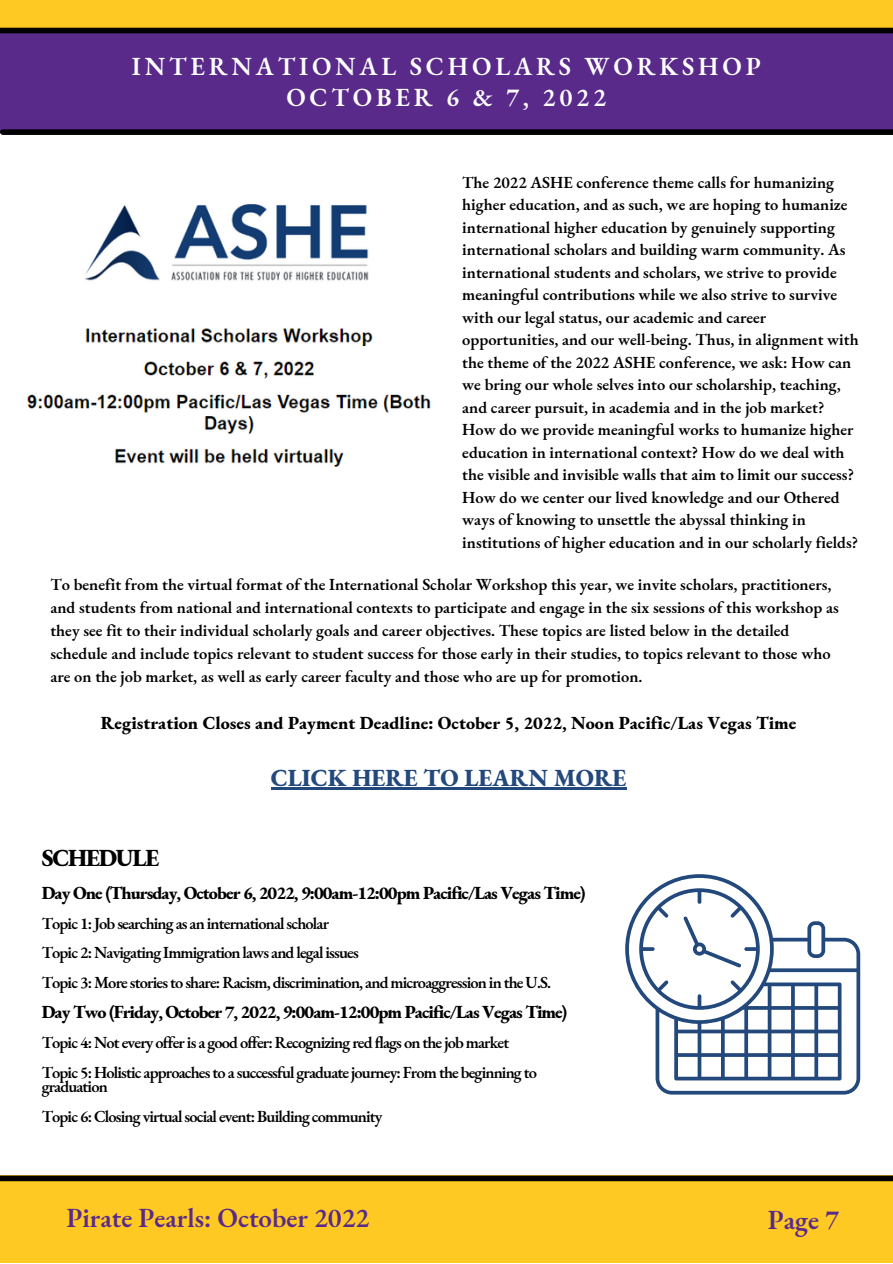
<style>
.page{position:relative;width:893px;height:1264px;background:#fff}
.page>*{position:absolute;margin:0;border:0;box-sizing:border-box;transform-origin:0 0}
.t1{font:600 27px "EB Garamond";color:#592a8a}
.t2{font:600 25.5px/31.5px "EB Garamond";letter-spacing:.15em;color:#fff;text-align:center}
.t3{font:800 24px "EB Garamond";color:#22487c}
.t4{font:800 24px "EB Garamond";letter-spacing:-.05em;color:#000}
.t5{font:800 18px "EB Garamond";letter-spacing:-.05em;color:#000}
.t6{font:800 18px "EB Garamond";color:#000}
.t7{font:600 16.5px/22.5px "EB Garamond";color:#000}
.t8{font:600 16.5px/29.2px "EB Garamond";letter-spacing:-.05em;color:#000}
</style>
<div class="page">
<div style="left:0;top:1175px;width:892px;height:87px;background:#fec923"></div>
<div style="left:0;top:1175px;width:892px;height:6px;background:#000"></div>
<div style="left:0;top:0;width:892px;height:132px;background:#592a8a"></div>
<div style="left:0;top:0;width:892px;height:27px;background:#fec923"></div>
<div style="left:0;top:28px;width:892px;height:5px;background:#000"></div>
<div style="left:3px;top:129px;width:889px;height:6px;background:#000"></div>
<img style="left:27px;top:204px;width:404px;height:263px">
<svg style="left:625px;top:874px;width:235px;height:220px"></svg>
<hr style="left:271px;top:787px;width:355px;height:2px;background:#22487c">
<h2 class="t2" style="left:132px;top:50px;width:630px">INTERNATIONAL SCHOLARS WORKSHOP<br>OCTOBER 6 &amp; 7, 2022</h2>
<p class="t7" style="left:462px;top:171px;width:398px">The 2022 ASHE conference theme calls for humanizing higher education, and as such, we are hoping to humanize international higher education by genuinely supporting international scholars and building warm community. As international students and scholars, we strive to provide meaningful contributions while we also strive to survive with our legal status, our academic and career opportunities, and our well-being. Thus, in alignment with the theme of the 2022 ASHE conference, we ask: How can we bring our whole selves into our scholarship, teaching, and career pursuit, in academia and in the job market?<br>How do we provide meaningful works to humanize higher education in international context? How do we deal with the visible and invisible walls that aim to limit our success?<br>How do we center our lived knowledge and our Othered ways of knowing to unsettle the abyssal thinking in institutions of higher education and in our scholarly fields?</p>
<p class="t7" style="left:50px;top:572px;width:789px;line-height:23px">To benefit from the virtual format of the International Scholar Workshop this year, we invite scholars, practitioners, and students from national and international contexts to participate and engage in the six sessions of this workshop as they see fit to their individual scholarly goals and career objectives. These topics are listed below in the detailed schedule and include topics relevant to student success for those early in their studies, to topics relevant to those who are on the job market, as well as early career faculty and those who are up for promotion.</p>
<p class="t6" style="left:101px;top:711px;width:697px">Registration Closes and Payment Deadline: October 5, 2022, Noon Pacific/Las Vegas Time</p>
<h3 class="t3" style="left:271px;top:761px;width:357px">CLICK HERE TO LEARN MORE</h3>
<h3 class="t4" style="left:42px;top:842px;width:119px">SCHEDULE</h3>
<p class="t5" style="left:42px;top:880px;width:545px">Day One (Thursday, October 6, 2022, 9:00am-12:00pm Pacific/Las Vegas Time)</p>
<p class="t8" style="left:42px;top:908px;width:511px">Topic 1: Job searching as an international scholar<br>Topic 2: Navigating Immigration laws and legal issues<br>Topic 3: More stories to share: Racism, discrimination, and microaggression in the U.S.</p>
<p class="t5" style="left:42px;top:999px;width:527px">Day Two (Friday, October 7, 2022, 9:00am-12:00pm Pacific/Las Vegas Time)</p>
<p class="t8" style="left:42px;top:1027px;width:497px">Topic 4: Not every offer is a good offer: Recognizing red flags on the job market<br>Topic 5: Holistic approaches to a successful graduate journey: From the beginning to</p>
<p class="t8" style="left:42px;top:1071px;width:342px">graduation<br>Topic 6: Closing virtual social event: Building community</p>
<h1 class="t1" style="left:66px;top:1200px;width:304px">Pirate Pearls: October 2022</h1>
<h1 class="t1" style="left:767px;top:1201px;width:73px">Page 7</h1>
</div>
